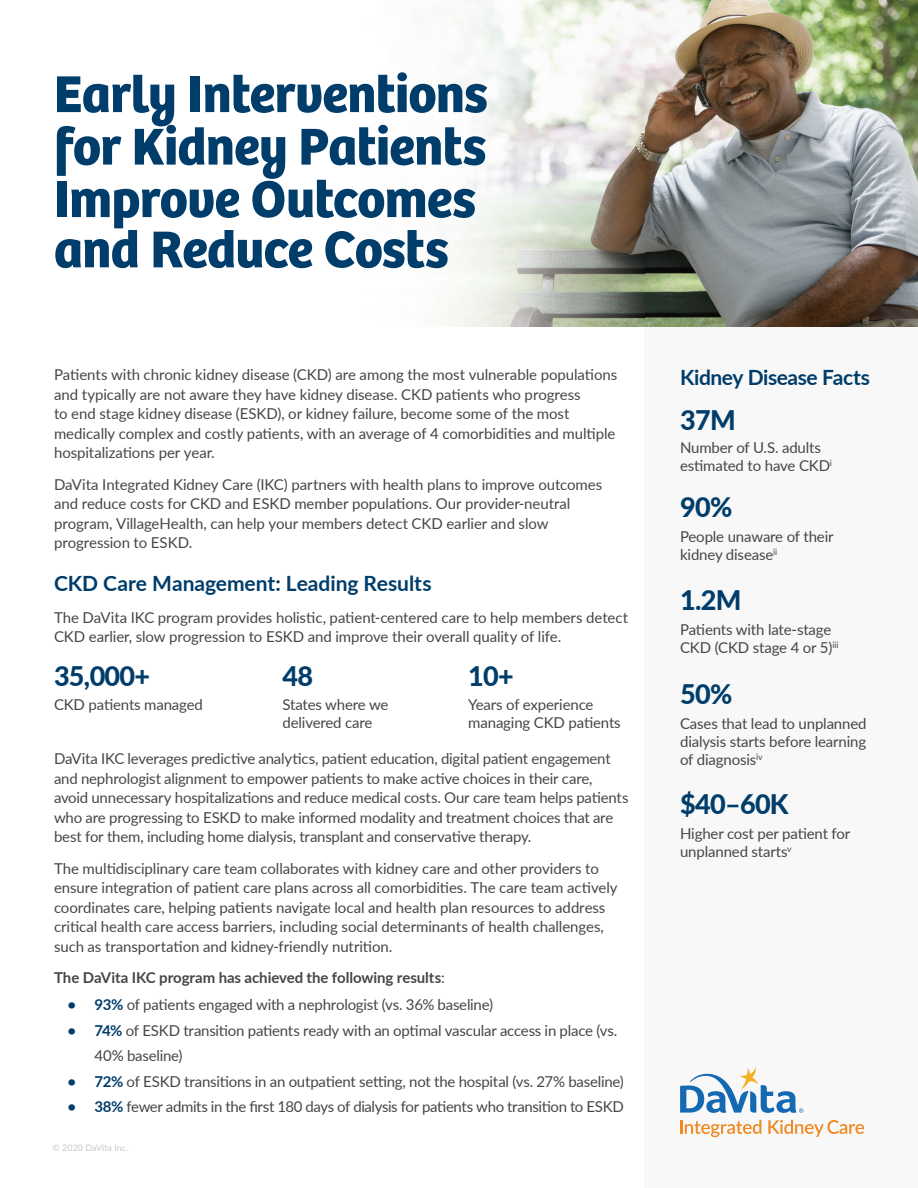
<style>
.page{position:relative;width:918px;height:1188px;background:#fff}
.page>*{position:absolute;margin:0;border:0;box-sizing:border-box;transform-origin:0 0}
.t1{font:700 53.7px/51.8px "Bree Davita";letter-spacing:-.01em;color:#003d6a}
.t2{font:800 27px "Lato";letter-spacing:-.025em;color:#003d6a}
.t3{font:700 21px "Lato";letter-spacing:-.005em;color:#003d6a}
.t4{font:15px/19.5px "Lato";letter-spacing:-.01em;color:#454647}
.t5{font:700 15px "Lato";letter-spacing:-.005em;color:#454647}
.t6{font:9px "Lato";color:#c8c9cb}
.s1{font-weight:400}
.s2{font-weight:700;color:#003d6a}
</style>
<div class="page">
<div style="left:645px;top:0;width:273px;height:1188px;background:#f8f8f9"></div>
<svg style="left:680px;top:1120px;width:81px;height:17px"></svg>
<svg style="left:768px;top:1120px;width:96px;height:17px"></svg>
<svg style="left:680px;top:1067px;width:123px;height:46px"></svg>
<img style="left:437px;top:0;width:481px;height:327px">
<h1 class="t1" style="left:54px;top:69px;width:435px">Early Interventions for Kidney Patients<br>Improve Outcomes and Reduce Costs</h1>
<p class="t4" style="left:54px;top:365px;width:565px">Patients with chronic kidney disease (CKD) are among the most vulnerable populations and typically are not aware they have kidney disease. CKD patients who progress<br>to end stage kidney disease (ESKD), or kidney failure, become some of the most medically complex and costly patients, with an average of 4 comorbidities and multiple hospitalizations per year.</p>
<p class="t4" style="left:54px;top:474px;width:550px">DaVita Integrated Kidney Care (IKC) partners with health plans to improve outcomes and reduce costs for CKD and ESKD member populations. Our provider-neutral program, VillageHealth, can help your members detect CKD earlier and slow progression to ESKD.</p>
<h3 class="t3" style="left:54px;top:568px;width:379px">CKD Care Management: Leading Results</h3>
<p class="t4" style="left:54px;top:607px;width:576px">The DaVita IKC program provides holistic, patient-centered care to help members detect<br>CKD earlier, slow progression to ESKD and improve their overall quality of life.</p>
<h2 class="t2" style="left:54px;top:656px;width:98px">35,000+</h2>
<p class="t4" style="left:54px;top:694px;width:150px">CKD patients managed</p>
<h2 class="t2" style="left:283px;top:656px;width:32px">48</h2>
<p class="t4" style="left:283px;top:695px;width:107px;line-height:18px">States where we delivered care</p>
<h2 class="t2" style="left:468px;top:656px;width:47px">10+</h2>
<p class="t4" style="left:468px;top:695px;width:154px;line-height:18px">Years of experience managing CKD patients</p>
<p class="t4" style="left:54px;top:748px;width:576px">DaVita IKC leverages predictive analytics, patient education, digital patient engagement and nephrologist alignment to empower patients to make active choices in their care, avoid unnecessary hospitalizations and reduce medical costs. Our care team helps patients who are progressing to ESKD to make informed modality and treatment choices that are best for them, including home dialysis, transplant and conservative therapy.</p>
<p class="t4" style="left:54px;top:858px;width:565px">The multidisciplinary care team collaborates with kidney care and other providers to ensure integration of patient care plans across all comorbidities. The care team actively coordinates care, helping patients navigate local and health plan resources to address critical health care access barriers, including social determinants of health challenges, such as transportation and kidney-friendly nutrition.</p>
<p class="t5" style="left:54px;top:967px;width:392px">The DaVita IKC program has achieved the following results<span class="s1">:</span></p>
<p class="t4" style="left:67px;top:994px;width:427px"><span class="s2">• 93%</span> of patients engaged with a nephrologist (vs. 36% baseline)</p>
<p class="t4" style="left:94px;top:1017px;width:524px;line-height:25.5px;text-indent:-27px"><span class="s2">• 74%</span> of ESKD transition patients ready with an optimal vascular access in place (vs.<br>40% baseline)</p>
<p class="t4" style="left:68px;top:1071px;width:558px"><span class="s2">• 72%</span> of ESKD transitions in an outpatient setting, not the hospital (vs. 27% baseline)</p>
<p class="t4" style="left:68px;top:1096px;width:558px"><span class="s2">• 38%</span> fewer admits in the first 180 days of dialysis for patients who transition to ESKD</p>
<p class="t6" style="left:52px;top:1141px;width:77px">© 2020 DaVita Inc.</p>
<h3 class="t3" style="left:680px;top:362px;width:191px">Kidney Disease Facts</h3>
<h2 class="t2" style="left:680px;top:400px;width:57px">37M</h2>
<p class="t4" style="left:680px;top:438px;width:153px;line-height:18px">Number of U.S. adults estimated to have CKD<sup>i</sup></p>
<h2 class="t2" style="left:680px;top:487px;width:54px">90%</h2>
<p class="t4" style="left:680px;top:527px;width:155px;line-height:18px">People unaware of their kidney disease<sup>ii</sup></p>
<h2 class="t2" style="left:680px;top:580px;width:63px">1.2M</h2>
<p class="t4" style="left:680px;top:620px;width:160px;line-height:18px">Patients with late-stage<br>CKD (CKD stage 4 or 5)<sup>iii</sup></p>
<h2 class="t2" style="left:680px;top:674px;width:54px">50%</h2>
<p class="t4" style="left:680px;top:714px;width:188px;line-height:18px;text-align:justify">Cases that lead to unplanned dialysis starts before learning of diagnosis<sup>iv</sup></p>
<h2 class="t2" style="left:680px;top:784px;width:110px">$40–60K</h2>
<p class="t4" style="left:680px;top:824px;width:172px;line-height:18px">Higher cost per patient for unplanned starts<sup>v</sup></p>
</div>
